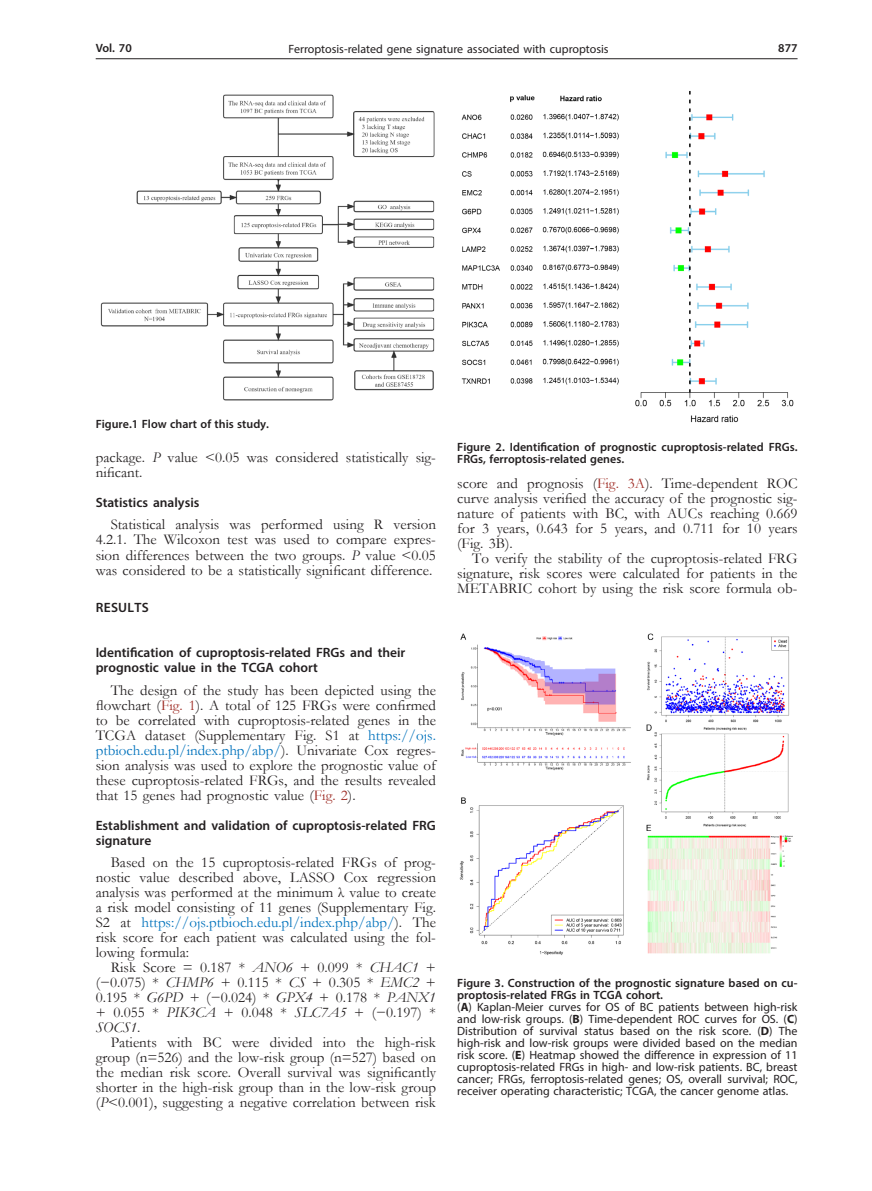
<style>
.page{position:relative;width:872px;height:1191px;background:#fff}
.page>*{position:absolute;margin:0;border:0;box-sizing:border-box;transform-origin:0 0}
.Body_tekst{font:15px/15px "Garamond";color:#231f20;text-align:justify}
.Tytul_2{font:600 13.5px/15px "Myriad Pro";color:#231f20}
.Tytul_1{font:600 13.5px "Myriad Pro";letter-spacing:.02em;color:#231f20}
.Figure_1{font:12px/12px "Myriad Pro";color:#231f20;text-align:justify}
.Figure{font:600 12px/12px "Myriad Pro";color:#231f20}
.s1{font-style:italic}
.s2{color:#9f2d26}
.s3{color:#0072bc}
.s4{font-weight:700}
</style>
<div class="page">
<hr style="left:96px;top:58px;width:701px;height:1px;background:#231f20">
<img style="left:461px;top:91px;width:333px;height:332px">
<img style="left:100px;top:94px;width:335px;height:307px">
<img style="left:459px;top:633px;width:334px;height:322px">
<p class="Figure" style="left:96px;top:42px;width:38px">Vol. 70</p>
<p class="Figure_1" style="left:288px;top:43px;width:322px">Ferroptosis-related gene signature associated with cuproptosis</p>
<p class="Figure" style="left:778px;top:42px;width:21px">877</p>
<p class="Figure" style="left:96px;top:417px;width:175px">Figure.1 Flow chart of this study.</p>
<p class="Body_tekst" style="left:96px;top:449px;width:342px">package. <span class="s1">P</span> value &lt;0.05 was considered statistically sig&shy;nificant.</p>
<p class="Tytul_2" style="left:96px;top:494px;width:105px">Statistics analysis</p>
<p class="Body_tekst" style="left:96px;top:517px;width:342px;text-indent:15px">Statistical analysis was performed using R version 4.2.1. The Wilcoxon test was used to compare expres&shy;sion differences between the two groups. <span class="s1">P</span> value &lt;0.05 was considered to be a statistically significant difference.</p>
<p class="Tytul_1" style="left:96px;top:599px;width:55px">RESULTS</p>
<p class="Tytul_2" style="left:96px;top:644px;width:311px">Identification of cuproptosis-related FRGs and their prognostic value in the TCGA cohort</p>
<p class="Body_tekst" style="left:96px;top:682px;width:342px;text-indent:15px">The design of the study has been depicted using the flowchart (<span class="s2">Fig. 1</span>). A total of 125 FRGs were confirmed to be correlated with cuproptosis-related genes in the TCGA dataset (Supplementary Fig. S1 at <span class="s3">https://ojs. ptbioch.edu.pl/index.php/abp/</span>). Univariate Cox regres&shy;sion analysis was used to explore the prognostic value of these cuproptosis-related FRGs, and the results revealed that 15 genes had prognostic value (<span class="s2">Fig. 2</span>).</p>
<p class="Tytul_2" style="left:96px;top:817px;width:342px">Establishment and validation of cuproptosis-related FRG signature</p>
<p class="Body_tekst" style="left:96px;top:854px;width:342px;text-indent:15px">Based on the 15 cuproptosis-related FRGs of prog&shy;nostic value described above, LASSO Cox regression analysis was performed at the minimum λ value to create a risk model consisting of 11 genes (Supplementary Fig.<br>S2 at <span class="s3">https://ojs.ptbioch.edu.pl/index.php/abp/</span>). The risk score for each patient was calculated using the fol&shy;lowing formula:</p>
<p class="Body_tekst" style="left:96px;top:959px;width:342px;text-indent:15px">Risk Score = 0.187 * <span class="s1">ANO6</span> + 0.099 * <span class="s1">CHAC1</span> + (−0.075) * <span class="s1">CHMP6</span> + 0.115 * <span class="s1">CS</span> + 0.305 * <span class="s1">EMC2</span> + 0.195 * <span class="s1">G6PD</span> + (−0.024) * <span class="s1">GPX4</span> + 0.178 * <span class="s1">PANX1 </span>+ 0.055 * <span class="s1">PIK3CA</span> + 0.048 * <span class="s1">SLC7A5</span> + (−0.197) * <span class="s1">SOCS1</span>.</p>
<p class="Body_tekst" style="left:96px;top:1034px;width:342px;text-indent:15px">Patients with BC were divided into the high-risk group (n=526) and the low-risk group (n=527) based on the median risk score. Overall survival was significantly shorter in the high-risk group than in the low-risk group (<span class="s1">P</span>&lt;0.001), suggesting a negative correlation between risk</p>
<p class="Figure" style="left:457px;top:441px;width:342px">Figure 2. Identification of prognostic cuproptosis-related FRGs.<br>FRGs, ferroptosis-related genes.</p>
<p class="Body_tekst" style="left:457px;top:476px;width:342px">score and prognosis (<span class="s2">Fig. 3A</span>). Time-dependent ROC curve analysis verified the accuracy of the prognostic sig&shy;nature of patients with BC, with AUCs reaching 0.669 for 3 years, 0.643 for 5 years, and 0.711 for 10 years (Fig. 3B).</p>
<p class="Body_tekst" style="left:457px;top:551px;width:342px;text-indent:15px">To verify the stability of the cuproptosis-related FRG signature, risk scores were calculated for patients in the METABRIC cohort by using the risk score formula ob-</p>
<p class="Figure" style="left:457px;top:977px;width:342px">Figure 3. Construction of the prognostic signature based on cu&shy;proptosis-related FRGs in TCGA cohort.</p>
<p class="Figure_1" style="left:457px;top:1001px;width:342px">(<span class="s4">A</span>) Kaplan-Meier curves for OS of BC patients between high-risk and low-risk groups. (<span class="s4">B</span>) Time-dependent ROC curves for OS. (<span class="s4">C</span>)<br>Distribution of survival status based on the risk score. (<span class="s4">D</span>) The high-risk and low-risk groups were divided based on the median risk score. (<span class="s4">E</span>) Heatmap showed the difference in expression of 11 cuproptosis-related FRGs in high- and low-risk patients. BC, breast cancer; FRGs, ferroptosis-related genes; OS, overall survival; ROC, receiver operating characteristic; TCGA, the cancer genome atlas.</p>
</div>
